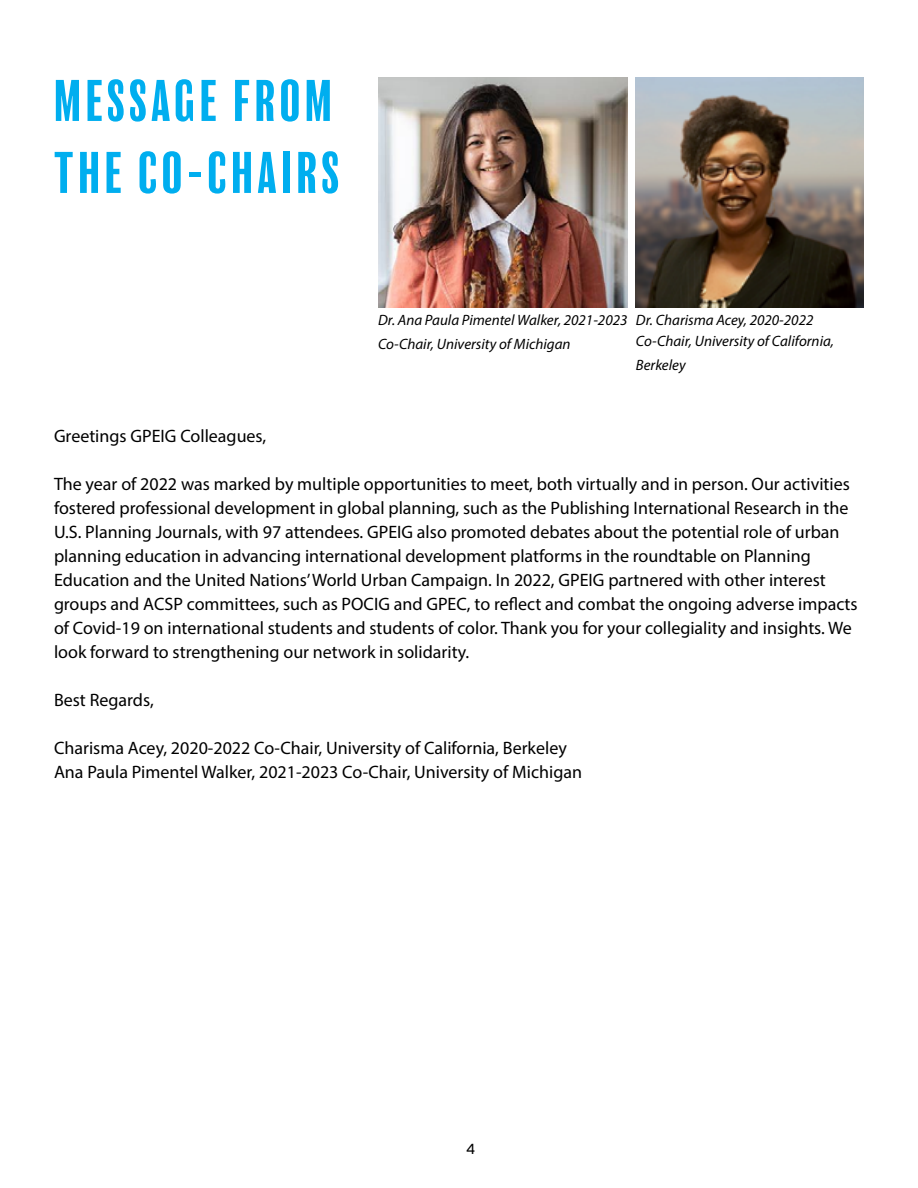
<style>
.page{position:relative;width:918px;height:1188px;background:#fff}
.page>*{position:absolute;margin:0;border:0;box-sizing:border-box;transform-origin:0 0}
.t1{font:condensed 54px/72px "Balboa";letter-spacing:.09em;color:#00aeef}
.t2{font:18px/24px "Myriad Pro";color:#000}
.t3{font:italic 15px/24px "Myriad Pro";color:#000}
.t4{font:15px "Bio Sans";color:#000}
</style>
<div class="page">
<img style="left:636px;top:78px;width:228px;height:229px">
<img style="left:378px;top:78px;width:249px;height:229px">
<h1 class="t1" style="left:54px;top:66px;width:286px">MESSAGE FROM<br>THE CO-CHAIRS</h1>
<p class="t3" style="left:378px;top:307px;width:251px">Dr. Ana Paula Pimentel Walker, 2021-2023<br>Co-Chair, University of Michigan</p>
<p class="t3" style="left:636px;top:309px;width:200px;line-height:21px">Dr. Charisma Acey, 2020-2022<br>Co-Chair, University of California,</p>
<p class="t3" style="left:636px;top:352px;width:51px">Berkeley</p>
<p class="t2" style="left:54px;top:423px;width:214px">Greetings GPEIG Colleagues,</p>
<p class="t2" style="left:54px;top:471px;width:805px">The year of 2022 was marked by multiple opportunities to meet, both virtually and in person. Our activities fostered professional development in global planning, such as the Publishing International Research in the U.S. Planning Journals, with 97 attendees. GPEIG also promoted debates about the potential role of urban planning education in advancing international development platforms in the roundtable on Planning Education and the United Nations’ World Urban Campaign. In 2022, GPEIG partnered with other interest groups and ACSP committees, such as POCIG and GPEC, to reflect and combat the ongoing adverse impacts of Covid-19 on international students and students of color. Thank you for your collegiality and insights. We look forward to strengthening our network in solidarity.</p>
<p class="t2" style="left:54px;top:687px;width:101px">Best Regards,</p>
<p class="t2" style="left:54px;top:735px;width:530px">Charisma Acey, 2020-2022 Co-Chair, University of California, Berkeley<br>Ana Paula Pimentel Walker, 2021-2023 Co-Chair, University of Michigan</p>
<p class="t4" style="left:466px;top:1138px;width:11px">4</p>
</div>
